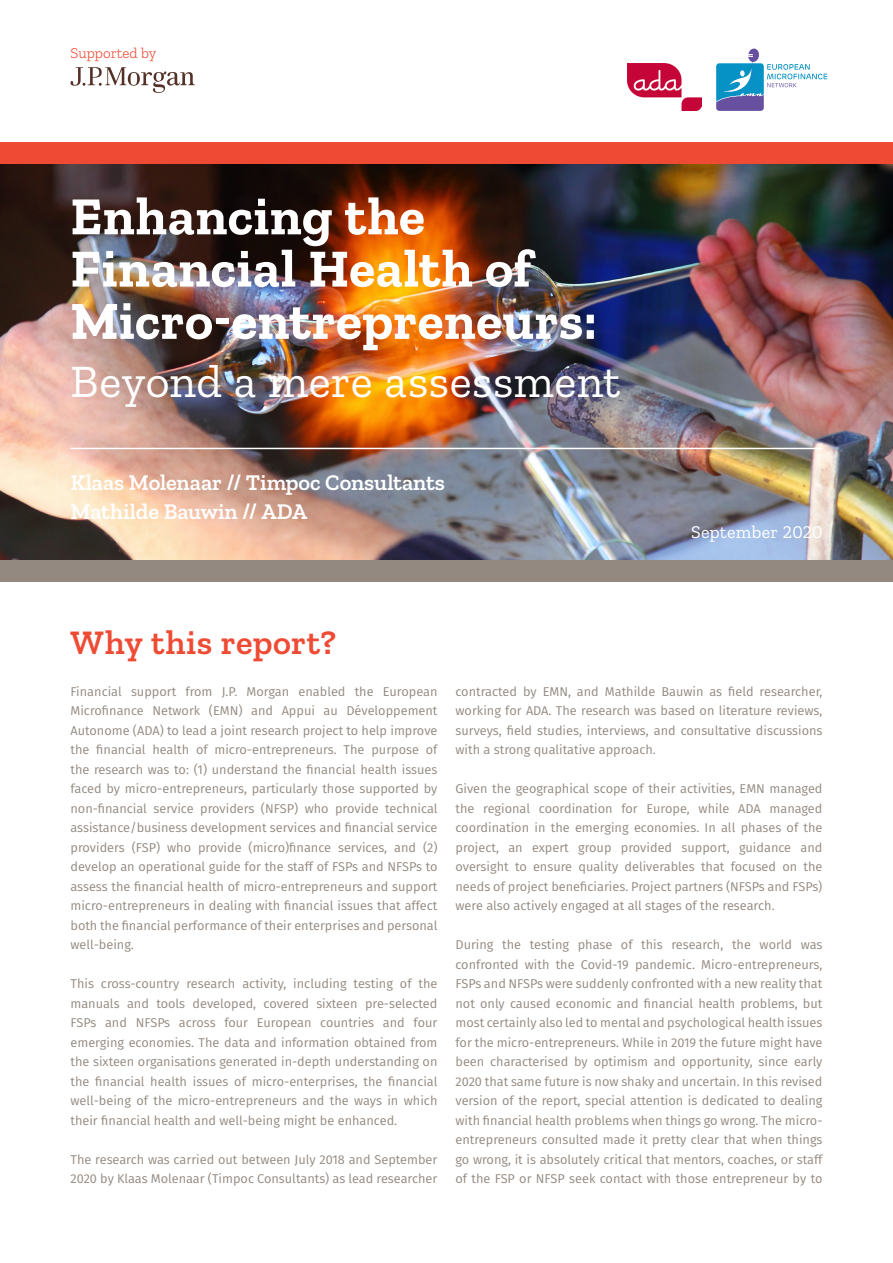
<style>
.page{position:relative;width:893px;height:1263px;background:#fff}
.page>*{position:absolute;margin:0;border:0;box-sizing:border-box;transform-origin:0 0}
.Heading_40{font:700 53.55px/52.2px "Zilla Slab";letter-spacing:.01em;color:#fff}
.Heading_40-2{font:46.5px "Zilla Slab";letter-spacing:.01em;color:#fff}
.Heading_23_Numbered{font:600 34.5px "Zilla Slab";letter-spacing:.015em;color:#ef4b34}
.t1{font:600 22.5px "Zilla Slab";color:#fff}
.Heading_12{font:18px "Zilla Slab";letter-spacing:.015em;color:#fff}
.t2{font:300 15px "Zilla Slab";color:#ef4b34}
.t8_5{font:12.75px/19.5px "Fira Sans";color:#938980;text-align:justify}
</style>
<div class="page">
<img style="left:0;top:164px;width:893px;height:396px">
<svg style="left:71px;top:67px;width:124px;height:26px"></svg>
<svg style="left:716px;top:48px;width:111px;height:63px"></svg>
<div style="left:0;top:142px;width:893px;height:22px;background:#ef4b34"></div>
<div style="left:0;top:560px;width:893px;height:22px;background:#938980"></div>
<hr style="left:70px;top:448px;width:752px;height:1px;background:#fff">
<img style="left:628px;top:64px;width:74px;height:47px">
<p class="t2" style="left:70px;top:45px;width:87px">Supported by</p>
<p class="Heading_40" style="left:70px;top:191px;width:528px">Enhancing the<br>Financial Health of<br>Micro-entrepreneurs:</p>
<p class="Heading_40-2" style="left:70px;top:356px;width:551px">Beyond a mere assessment</p>
<p class="t1" style="left:70px;top:470px;width:376px">Klaas Molenaar // Timpoc Consultants</p>
<p class="t1" style="left:70px;top:499px;width:238px">Mathilde Bauwin // ADA</p>
<p class="Heading_12" style="left:691px;top:522px;width:133px">September 2020</p>
<p class="Heading_23_Numbered" style="left:70px;top:623px;width:267px">Why this report?</p>
<p class="t8_5" style="left:70px;top:681px;width:368px">Financial support from J.P. Morgan enabled the European Microfinance Network (EMN) and Appui au Développement Autonome (ADA) to lead a joint research project to help improve the financial health of micro-entrepreneurs. The purpose of the research was to: (1) understand the financial health issues faced by micro-entrepreneurs, particularly those supported by non-financial service providers (NFSP) who provide technical assistance/business development services and financial service providers (FSP) who provide (micro)finance services, and (2) develop an operational guide for the staff of FSPs and NFSPs to assess the financial health of micro-entrepreneurs and support micro-entrepreneurs in dealing with financial issues that affect both the financial performance of their enterprises and personal well-being.</p>
<p class="t8_5" style="left:70px;top:974px;width:368px">This cross-country research activity, including testing of the manuals and tools developed, covered sixteen pre-selected FSPs and NFSPs across four European countries and four emerging economies. The data and information obtained from the sixteen organisations generated in-depth understanding on the financial health issues of micro-enterprises, the financial well-being of the micro-entrepreneurs and the ways in which their financial health and well-being might be enhanced.</p>
<p class="t8_5" style="left:70px;top:1149px;width:368px">The research was carried out between July 2018 and September<br>2020 by Klaas Molenaar (Timpoc Consultants) as lead researcher</p>
<p class="t8_5" style="left:455px;top:681px;width:368px">contracted by EMN, and Mathilde Bauwin as field researcher, working for ADA. The research was based on literature reviews, surveys, field studies, interviews, and consultative discussions with a strong qualitative approach.</p>
<p class="t8_5" style="left:455px;top:779px;width:368px">Given the geographical scope of their activities, EMN managed the regional coordination for Europe, while ADA managed coordination in the emerging economies. In all phases of the project, an expert group provided support, guidance and oversight to ensure quality deliverables that focused on the needs of project beneficiaries. Project partners (NFSPs and FSPs) were also actively engaged at all stages of the research.</p>
<p class="t8_5" style="left:455px;top:935px;width:368px">During the testing phase of this research, the world was confronted with the Covid-19 pandemic. Micro-entrepreneurs, FSPs and NFSPs were suddenly confronted with a new reality that not only caused economic and financial health problems, but most certainly also led to mental and psychological health issues for the micro-entrepreneurs. While in 2019 the future might have been characterised by optimism and opportunity, since early 2020 that same future is now shaky and uncertain. In this revised version of the report, special attention is dedicated to dealing with financial health problems when things go wrong. The micro&shy;entrepreneurs consulted made it pretty clear that when things go wrong, it is absolutely critical that mentors, coaches, or staff of the FSP or NFSP seek contact with those entrepreneur by to</p>
</div>
